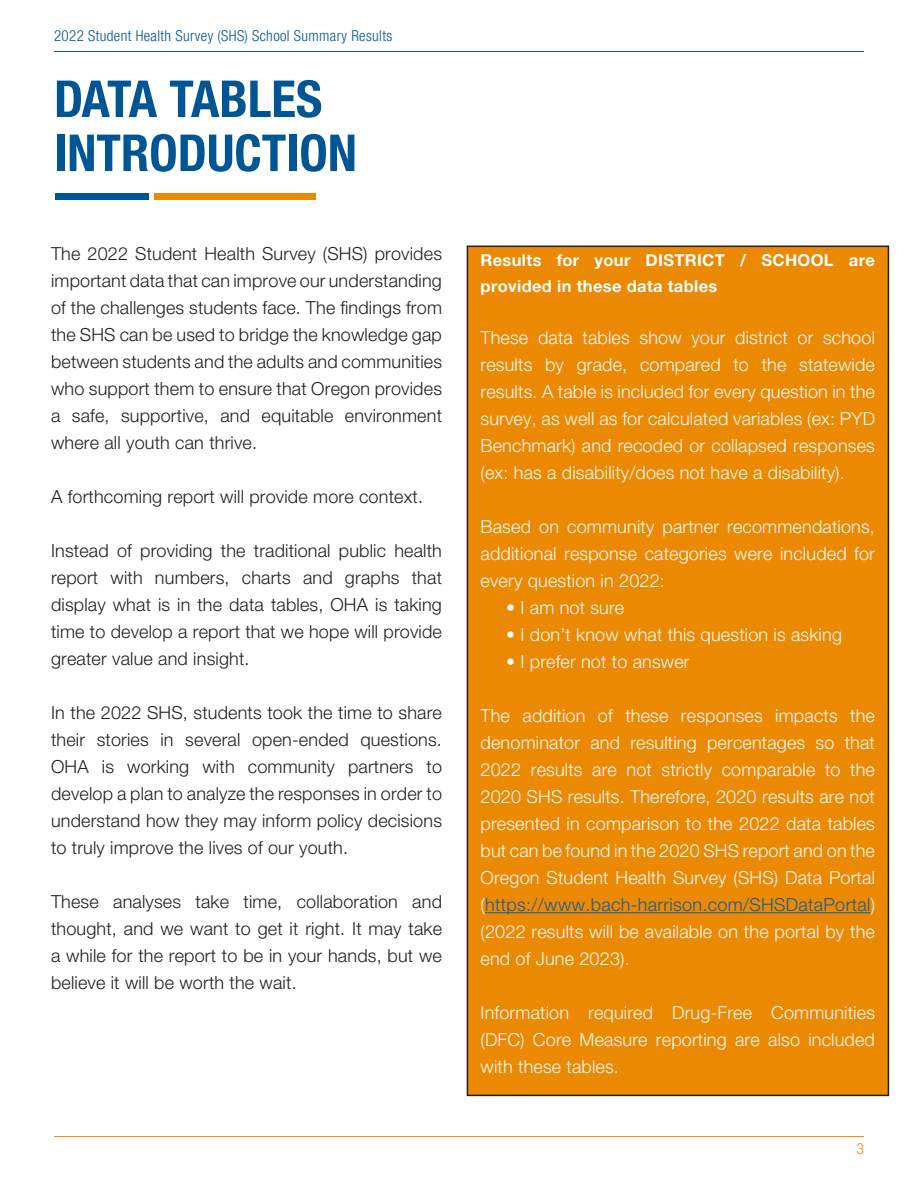
<style>
.page{position:relative;width:918px;height:1188px;background:#fff}
.page>*{position:absolute;margin:0;border:0;box-sizing:border-box;transform-origin:0 0}
.t1{font:700 condensed 51px/54px "Helvetica Neue LT Pro";color:#005595}
.t2{font:18px/27px "Helvetica Neue LT 45 Lt";letter-spacing:.01em;color:#1d2124;text-align:justify}
.t3{font:18px/27px "Helvetica Neue LT 45 Lt";letter-spacing:.01em;color:#fafafa;text-align:justify}
.t4{font:16.5px/25.5px "Helvetica Neue LT 75 Bd";letter-spacing:.02em;color:#fff}
.t5{font:300 condensed 15px "Helvetica Neue LT Pro";letter-spacing:.025em;color:#005595}
.t6{font:300 condensed 15px "Helvetica Neue LT Pro";color:#ec8902}
.s1{color:#ec8902}
.s2{color:#175d9e}
</style>
<div class="page">
<hr style="left:54px;top:51px;width:810px;height:1px;background:#005595">
<hr style="left:54px;top:1136px;width:810px;height:1px;background:#ec8902">
<div style="left:467px;top:246px;width:421px;height:849px;background:#ec8902"></div>
<div style="left:467px;top:246px;width:422px;height:850px;border:2px solid #231f20"></div>
<div style="left:55px;top:193px;width:93px;height:7px;background:#005595"></div>
<div style="left:154px;top:193px;width:162px;height:7px;background:#ec8902"></div>
<hr style="left:485px;top:912px;width:386px;height:1px;background:#175d9e">
<p class="t5" style="left:54px;top:27px;width:340px">2022 Student Health Survey (SHS) School Summary Results</p>
<h1 class="t1" style="left:54px;top:72px;width:304px">DATA TABLES<br>INTRODUCTION</h1>
<p class="t2" style="left:51px;top:240px;width:393px">The 2022 Student Health Survey (SHS) provides important data that can improve our understanding of the challenges students face. The findings from the SHS can be used to bridge the knowledge gap between students and the adults and communities who support them to ensure that Oregon provides a safe, supportive, and equitable environment where all youth can thrive.</p>
<p class="t2" style="left:51px;top:483px;width:374px">A forthcoming report will provide more context.</p>
<p class="t2" style="left:51px;top:537px;width:392px">Instead of providing the traditional public health report with numbers, charts and graphs that display what is in the data tables, OHA is taking time to develop a report that we hope will provide greater value and insight.</p>
<p class="t2" style="left:51px;top:699px;width:393px">In the 2022 SHS, students took the time to share their stories in several open-ended questions.<br>OHA is working with community partners to develop a plan to analyze the responses in order to understand how they may inform policy decisions to truly improve the lives of our youth.</p>
<p class="t2" style="left:51px;top:888px;width:393px">These analyses take time, collaboration and thought, and we want to get it right. It may take a while for the report to be in your hands, but we believe it will be worth the wait.</p>
<p class="t4" style="left:481px;top:247px;width:396px">Results for your DISTRICT / SCHOOL are provided in these data tables</p>
<p class="t3" style="left:481px;top:324px;width:396px">These data tables show your district or school results by grade, compared to the statewide results. A table is included for every question in the survey, as well as for calculated variables (ex: PYD Benchmark) and recoded or collapsed responses (ex: has a disability/does not have a disability).</p>
<p class="t3" style="left:481px;top:513px;width:396px">Based on community partner recommendations, additional response categories were included for every question in 2022:</p>
<p class="t3" style="left:493px;top:594px;width:133px"><span class="s1">•</span> • I am not sure</p>
<p class="t3" style="left:493px;top:621px;width:351px"><span class="s1">•</span> • I don’t know what this question is asking</p>
<p class="t3" style="left:493px;top:648px;width:198px"><span class="s1">•</span> • I prefer not to answer</p>
<p class="t3" style="left:481px;top:702px;width:396px">The addition of these responses impacts the denominator and resulting percentages so that 2022 results are not strictly comparable to the 2020 SHS results. Therefore, 2020 results are not presented in comparison to the 2022 data tables but can be found in the 2020 SHS report and on the Oregon Student Health Survey (SHS) Data Portal (<span class="s2">https://www.bach-harrison.com/SHSDataPortal</span>) (2022 results will be available on the portal by the end of June 2023).</p>
<p class="t3" style="left:481px;top:999px;width:396px">Information required Drug-Free Communities (DFC) Core Measure reporting are also included with these tables.</p>
<p class="t6" style="left:857px;top:1140px;width:9px">3</p>
</div>
